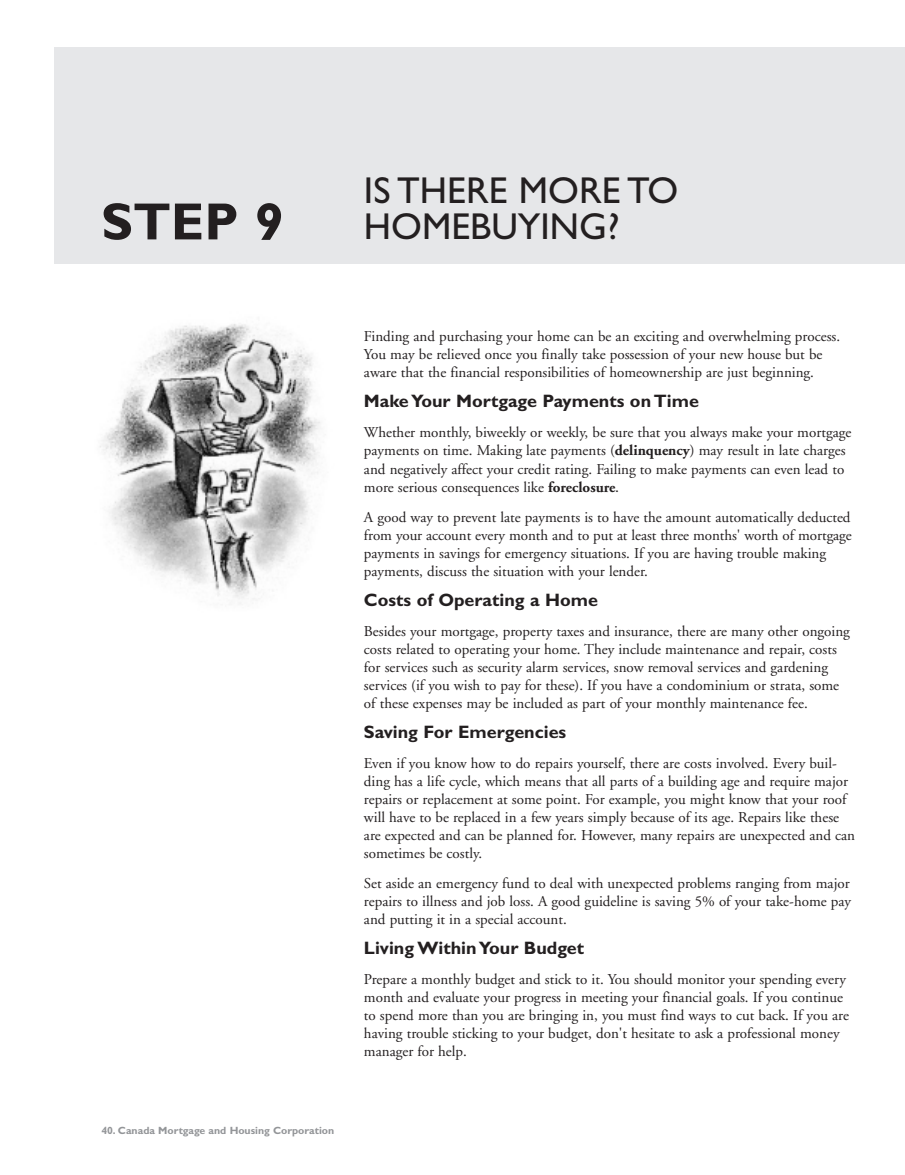
<style>
.page{position:relative;width:905px;height:1175px;background:#fff}
.page>*{position:absolute;margin:0;border:0;box-sizing:border-box;transform-origin:0 0}
.t1{font:700 52.5px "Gill Sans";color:#231f20}
.t2{font:37.5px "Gill Sans";color:#231f20}
.t3{font:700 18px "Gill Sans";color:#231f20}
.t4{font:15px/18px "Adobe Garamond";color:#231f20}
.t5{font:700 10.5px "Gill Sans";color:#939598}
.s1{font-weight:700}
.s2{font-family:"Gill Sans"}
</style>
<div class="page">
<div style="left:54px;top:47px;width:850px;height:216px;background:#e6e7e9"></div>
<img style="left:99px;top:324px;width:222px;height:280px">
<h2 class="t2" style="left:364px;top:178px;width:316px">IS THERE MORE TO</h2>
<h1 class="t1" style="left:101px;top:203px;width:184px">STEP 9</h1>
<h2 class="t2" style="left:364px;top:214px;width:257px">HOMEBUYING?</h2>
<p class="t5" style="left:101px;top:1127px;width:234px">40. Canada Mortgage and Housing Corporation</p>
<p class="t4" style="left:364px;top:329px;width:477px">Finding and purchasing your home can be an exciting and overwhelming process.<br>You may be relieved once you finally take possession of your new house but be aware that the financial responsibilities of homeownership are just beginning.</p>
<p class="t3" style="left:364px;top:395px;width:336px">Make Your Mortgage Payments on Time</p>
<p class="t4" style="left:364px;top:425px;width:489px">Whether monthly, biweekly or weekly, be sure that you always make your mortgage payments on time. Making late payments (<span class="s1">delinquency</span>) may result in late charges and negatively affect your credit rating. Failing to make payments can even lead to more serious consequences like <span class="s1">foreclosure</span><span class="s2">.</span></p>
<p class="t4" style="left:364px;top:509px;width:489px">A good way to prevent late payments is to have the amount automatically deducted from your account every month and to put at least three months' worth of mortgage payments in savings for emergency situations. If you are having trouble making payments, discuss the situation with your lender.</p>
<p class="t3" style="left:364px;top:593px;width:235px">Costs of Operating a Home</p>
<p class="t4" style="left:364px;top:623px;width:487px">Besides your mortgage, property taxes and insurance, there are many other ongoing costs related to operating your home. They include maintenance and repair, costs for services such as security alarm services, snow removal services and gardening services (if you wish to pay for these). If you have a condominium or strata, some of these expenses may be included as part of your monthly maintenance fee.</p>
<p class="t3" style="left:364px;top:725px;width:204px">Saving For Emergencies</p>
<p class="t4" style="left:364px;top:755px;width:492px">Even if you know how to do repairs yourself, there are costs involved. Every buil&shy;ding has a life cycle, which means that all parts of a building age and require major repairs or replacement at some point. For example, you might know that your roof will have to be replaced in a few years simply because of its age. Repairs like these are expected and can be planned for. However, many repairs are unexpected and can sometimes be costly.</p>
<p class="t4" style="left:364px;top:875px;width:488px;text-align:justify">Set aside an emergency fund to deal with unexpected problems ranging from major repairs to illness and job loss. A good guideline is saving 5% of your take-home pay and putting it in a special account.</p>
<p class="t3" style="left:364px;top:941px;width:222px">Living Within Your Budget</p>
<p class="t4" style="left:364px;top:971px;width:486px">Prepare a monthly budget and stick to it. You should monitor your spending every month and evaluate your progress in meeting your financial goals. If you continue to spend more than you are bringing in, you must find ways to cut back. If you are having trouble sticking to your budget, don't hesitate to ask a professional money manager for help.</p>
</div>
